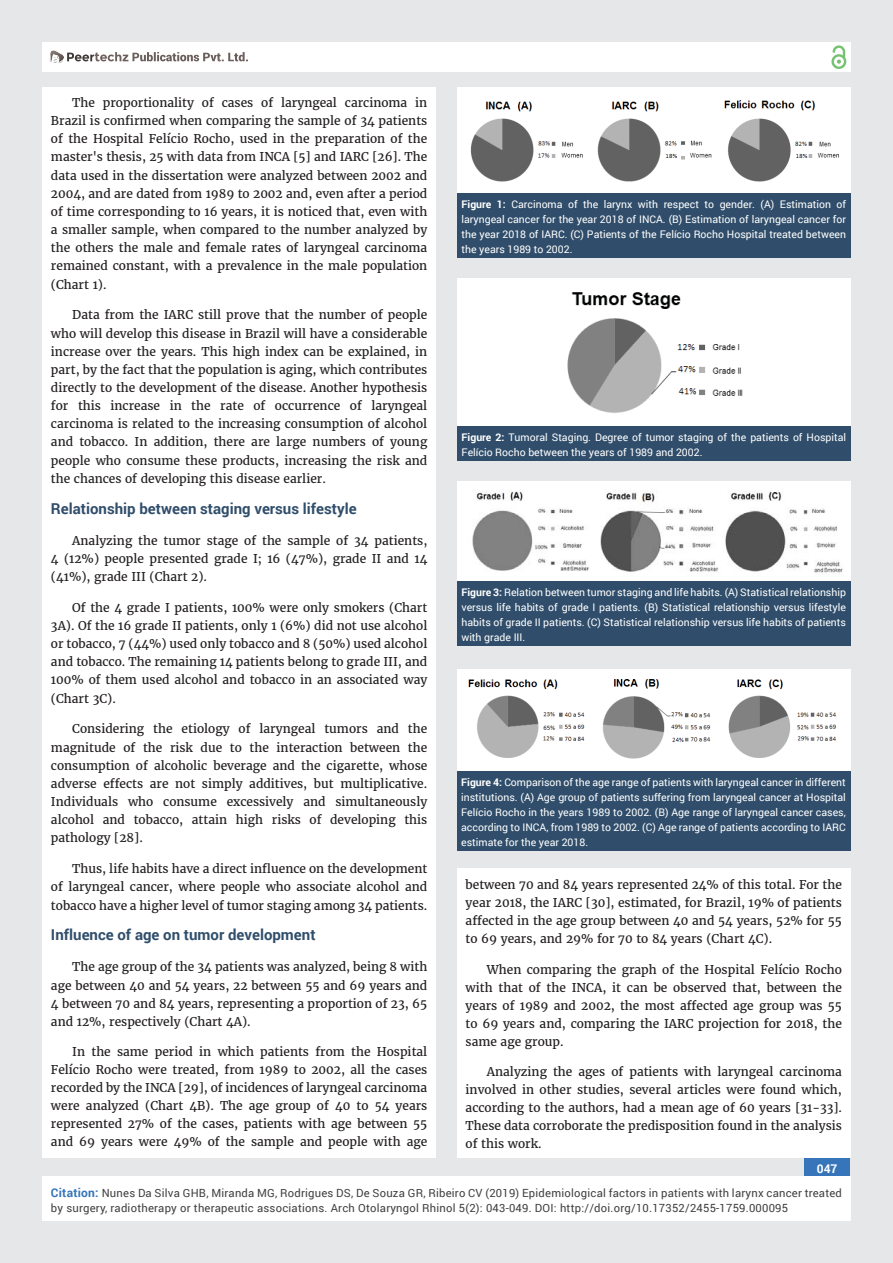
<style>
.page{position:relative;width:893px;height:1263px;background:#e6e7e8}
.page>*{position:absolute;margin:0;border:0;box-sizing:border-box;transform-origin:0 0}
.t1{font:700 15px "Roboto";color:#304e6b}
.t2{font:12px/18.1px "Merriweather";color:#231f20;text-align:justify}
.t3{font:700 12px "Roboto";color:#fff}
.t4{font:11.25px/15px "Roboto";letter-spacing:.02em;color:#404041}
.t5{font:10.5px/15px "Roboto";color:#fff;text-align:justify}
.s1{font-weight:700}
.s2{font-weight:700;font-size:12px;color:#3675b9}
</style>
<div class="page">
<div style="left:42px;top:43px;width:808px;height:29px;background:#fff"></div>
<div style="left:831px;top:54px;width:15px;height:15px;border:2px solid #75c273;border-radius:50%"></div>
<svg style="left:831px;top:45px;width:15px;height:19px"></svg>
<div style="left:804px;top:1157px;width:46px;height:43px;background:#3675b9"></div>
<svg style="left:49px;top:50px;width:199px;height:14px"></svg>
<div style="left:42px;top:1176px;width:808px;height:44px;background:#fff"></div>
<div style="left:42px;top:87px;width:394px;height:1071px;background:#fff"></div>
<div style="left:457px;top:869px;width:393px;height:289px;background:#fff"></div>
<div style="left:457px;top:87px;width:393px;height:106px;background:#fff"></div>
<div style="left:457px;top:193px;width:393px;height:64px;background:#304e6b"></div>
<img style="left:470px;top:100px;width:369px;height:82px">
<div style="left:457px;top:279px;width:393px;height:147px;background:#fff"></div>
<div style="left:457px;top:426px;width:393px;height:34px;background:#304e6b"></div>
<img style="left:567px;top:292px;width:176px;height:121px">
<div style="left:457px;top:482px;width:393px;height:99px;background:#fff"></div>
<div style="left:457px;top:581px;width:393px;height:64px;background:#304e6b"></div>
<img style="left:472px;top:491px;width:371px;height:82px">
<div style="left:457px;top:670px;width:393px;height:101px;background:#fff"></div>
<div style="left:457px;top:771px;width:393px;height:80px;background:#304e6b"></div>
<img style="left:468px;top:679px;width:369px;height:80px">
<p class="t2" style="left:51px;top:94px;width:378px;text-indent:21px">The proportionality of cases of laryngeal carcinoma in Brazil is confirmed when comparing the sample of 34 patients of the Hospital Felício Rocho, used in the preparation of the master's thesis, 25 with data from INCA [5] and IARC [26]. The data used in the dissertation were analyzed between 2002 and 2004, and are dated from 1989 to 2002 and, even after a period of time corresponding to 16 years, it is noticed that, even with a smaller sample, when compared to the number analyzed by the others the male and female rates of laryngeal carcinoma remained constant, with a prevalence in the male population (Chart 1).</p>
<p class="t2" style="left:51px;top:306px;width:378px;text-indent:21px">Data from the IARC still prove that the number of people who will develop this disease in Brazil will have a considerable increase over the years. This high index can be explained, in part, by the fact that the population is aging, which contributes directly to the development of the disease. Another hypothesis for this increase in the rate of occurrence of laryngeal carcinoma is related to the increasing consumption of alcohol and tobacco. In addition, there are large numbers of young people who consume these products, increasing the risk and the chances of developing this disease earlier.</p>
<p class="t1" style="left:51px;top:498px;width:307px">Relationship between staging versus lifestyle</p>
<p class="t2" style="left:51px;top:531px;width:378px;text-indent:21px">Analyzing the tumor stage of the sample of 34 patients, 4 (12%) people presented grade I; 16 (47%), grade II and 14 (41%), grade III (Chart 2).</p>
<p class="t2" style="left:51px;top:598px;width:378px;text-indent:21px">Of the 4 grade I patients, 100% were only smokers (Chart 3A). Of the 16 grade II patients, only 1 (6%) did not use alcohol or tobacco, 7 (44%) used only tobacco and 8 (50%) used alcohol and tobacco. The remaining 14 patients belong to grade III, and 100% of them used alcohol and tobacco in an associated way (Chart 3C).</p>
<p class="t2" style="left:51px;top:720px;width:378px;text-indent:21px">Considering the etiology of laryngeal tumors and the magnitude of the risk due to the interaction between the consumption of alcoholic beverage and the cigarette, whose adverse effects are not simply additives, but multiplicative.<br>Individuals who consume excessively and simultaneously alcohol and tobacco, attain high risks of developing this pathology [28].</p>
<p class="t2" style="left:51px;top:860px;width:378px;text-indent:21px">Thus, life habits have a direct influence on the development of laryngeal cancer, where people who associate alcohol and tobacco have a higher level of tumor staging among 34 patients.</p>
<p class="t1" style="left:51px;top:925px;width:266px">Influence of age on tumor development</p>
<p class="t2" style="left:51px;top:958px;width:378px;text-indent:21px">The age group of the 34 patients was analyzed, being 8 with age between 40 and 54 years, 22 between 55 and 69 years and 4 between 70 and 84 years, representing a proportion of 23, 65 and 12%, respectively (Chart 4A).</p>
<p class="t2" style="left:51px;top:1043px;width:378px;text-indent:21px">In the same period in which patients from the Hospital Felício Rocho were treated, from 1989 to 2002, all the cases recorded by the INCA [29], of incidences of laryngeal carcinoma were analyzed (Chart 4B). The age group of 40 to 54 years represented 27% of the cases, patients with age between 55 and 69 years were 49% of the sample and people with age</p>
<p class="t5" style="left:461px;top:196px;width:386px"><span class="s1">Figure 1:</span> Carcinoma of the larynx with respect to gender. (A) Estimation of laryngeal cancer for the year 2018 of INCA. (B) Estimation of laryngeal cancer for the year 2018 of IARC. (C) Patients of the Felício Rocho Hospital treated between the years 1989 to 2002.</p>
<p class="t5" style="left:461px;top:430px;width:386px"><span class="s1">Figure 2:</span> Tumoral Staging. Degree of tumor staging of the patients of Hospital<br>Felício Rocho between the years of 1989 and 2002.</p>
<p class="t5" style="left:461px;top:585px;width:386px"><span class="s1">Figure 3:</span> Relation between tumor staging and life habits. (A) Statistical relationship versus life habits of grade I patients. (B) Statistical relationship versus lifestyle habits of grade II patients. (C) Statistical relationship versus life habits of patients with grade III.</p>
<p class="t5" style="left:461px;top:775px;width:386px"><span class="s1">Figure 4:</span> Comparison of the age range of patients with laryngeal cancer in different institutions. (A) Age group of patients suffering from laryngeal cancer at Hospital Felício Rocho in the years 1989 to 2002. (B) Age range of laryngeal cancer cases, according to INCA, from 1989 to 2002. (C) Age range of patients according to IARC estimate for the year 2018.</p>
<p class="t2" style="left:466px;top:876px;width:378px">between 70 and 84 years represented 24% of this total. For the year 2018, the IARC [30], estimated, for Brazil, 19% of patients affected in the age group between 40 and 54 years, 52% for 55 to 69 years, and 29% for 70 to 84 years (Chart 4C).</p>
<p class="t2" style="left:466px;top:960px;width:378px;text-indent:21px">When comparing the graph of the Hospital Felício Rocho with that of the INCA, it can be observed that, between the years of 1989 and 2002, the most affected age group was 55 to 69 years and, comparing the IARC projection for 2018, the same age group.</p>
<p class="t2" style="left:466px;top:1063px;width:378px;text-indent:21px">Analyzing the ages of patients with laryngeal carcinoma involved in other studies, several articles were found which, according to the authors, had a mean age of 60 years [31-33].<br>These data corroborate the predisposition found in the analysis of this work.</p>
<p class="t3" style="left:817px;top:1161px;width:22px">047</p>
<p class="t4" style="left:51px;top:1185px;width:792px"><span class="s2">Citation:</span> Nunes Da Silva GHB, Miranda MG, Rodrigues DS, De Souza GR, Ribeiro CV (2019) Epidemiological factors in patients with larynx cancer treated by surgery, radiotherapy or therapeutic associations. Arch Otolaryngol Rhinol 5(2): 043-049. DOI: http://doi.org/10.17352/2455-1759.000095</p>
</div>
